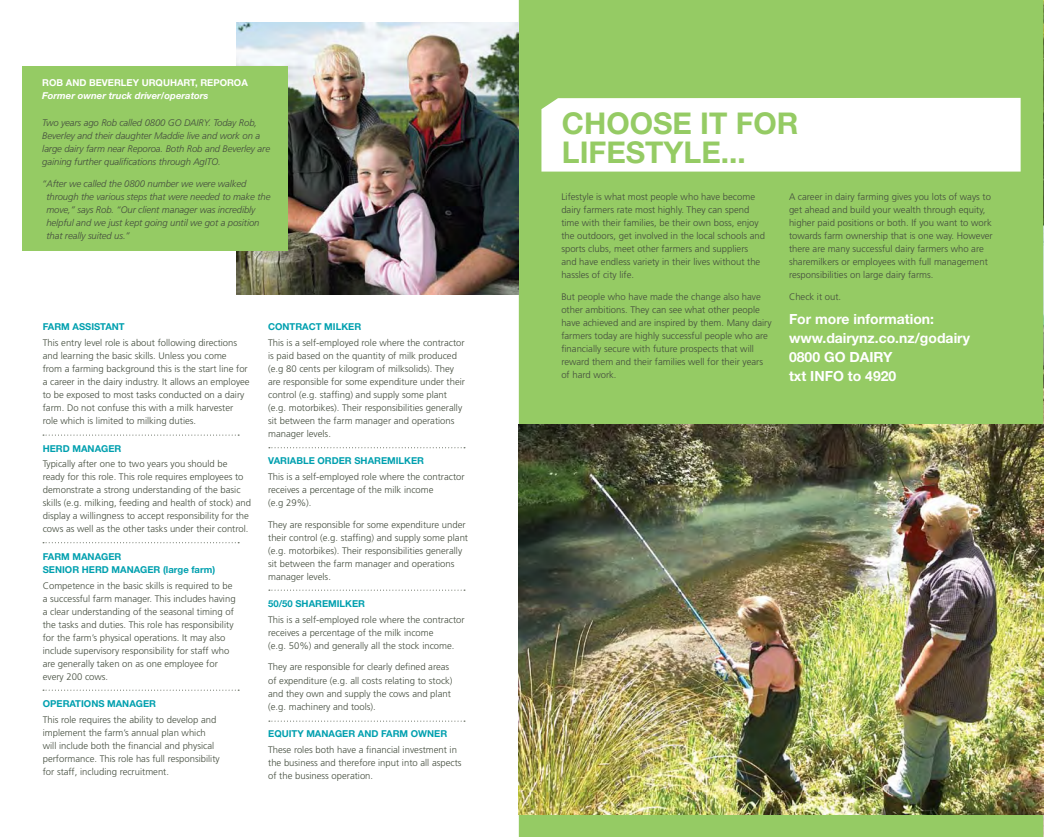
<style>
.page{position:relative;width:1044px;height:837px;background:#fff}
.page>*{position:absolute;margin:0;border:0;box-sizing:border-box;transform-origin:0 0}
.t1{font:700 30px/29px "Helvetica Neue";color:#95cb64}
.t2{font:700 14px/18.8px "Helvetica Neue";color:#fff}
.t3{font:300 9.5px/13px "Frutiger";color:#444d3e}
.t4{font:italic 300 9.5px/13px "Frutiger";letter-spacing:-.01em;color:#444d3e}
.t5{font:italic 700 9.5px/13px "Helvetica Neue";color:#fff}
.t6{font:700 9.5px/13px "Helvetica Neue";color:#00a0af}
.s1{font-style:normal}
.s2{font-family:"Helvetica Neue";font-weight:700;color:#00a0af}
</style>
<div class="page">
<img style="left:1043px;top:0;width:1px;height:424px">
<div style="left:519px;top:0;width:524px;height:836px;background:#95cb64"></div>
<svg style="left:1043px;top:424px;width:1px;height:412px"></svg>
<svg style="left:541px;top:98px;width:479px;height:73px"></svg>
<svg style="left:43px;top:434px;width:196px;height:1px"></svg>
<svg style="left:269px;top:447px;width:196px;height:1px"></svg>
<svg style="left:269px;top:589px;width:196px;height:1px"></svg>
<svg style="left:269px;top:720px;width:196px;height:1px"></svg>
<svg style="left:43px;top:542px;width:196px;height:1px"></svg>
<svg style="left:43px;top:689px;width:196px;height:1px"></svg>
<img style="left:237px;top:23px;width:282px;height:271px">
<div style="left:23px;top:67px;width:265px;height:184px;background:#95cb64"></div>
<img style="left:519px;top:424px;width:524px;height:390px">
<p class="t5" style="left:42px;top:76px;width:207px"><span class="s1">ROB AND BEVERLEY URQUHART, REPOROA<br></span>Former owner truck driver/operators</p>
<p class="t4" style="left:42px;top:116px;width:229px">Two years ago Rob called 0800 GO DAIRY. Today Rob, Beverley and their daughter Maddie live and work on a large dairy farm near Reporoa. Both Rob and Beverley are gaining further qualifications through AgITO.</p>
<p class="t4" style="left:46px;top:177px;width:225px;text-indent:-4px">“After we called the 0800 number we were walked through the various steps that were needed to make the move,” says Rob. “Our client manager was incredibly helpful and we just kept going until we got a position that really suited us.”</p>
<p class="t3" style="left:43px;top:319px;width:196px;line-height:15.8px"><span class="s2">FARM ASSISTANT<br></span>This entry level role is about following directions</p>
<p class="t3" style="left:43px;top:349px;width:208px">and learning the basic skills. Unless you come<br>from a farming background this is the start line for a career in the dairy industry. It allows an employee to be exposed to most tasks conducted on a dairy farm. Do not confuse this with a milk harvester role which is limited to milking duties.</p>
<p class="t3" style="left:43px;top:440px;width:186px;line-height:15.8px"><span class="s2">HERD MANAGER<br></span>Typically after one to two years you should be</p>
<p class="t3" style="left:43px;top:470px;width:210px">ready for this role. This role requires employees to demonstrate a strong understanding of the basic skills (e.g. milking, feeding and health of stock) and display a willingness to accept responsibility for the cows as well as the other tasks under their control.</p>
<p class="t6" style="left:43px;top:549px;width:174px">FARM MANAGER<br>SENIOR HERD MANAGER (LARGE FARM)</p>
<p class="t3" style="left:43px;top:578px;width:194px">Competence in the basic skills is required to be a successful farm manager. This includes having a clear understanding of the seasonal timing of the tasks and duties. This role has responsibility for the farm’s physical operations. It may also include supervisory responsibility for staff who are generally taken on as one employee for every 200 cows.</p>
<p class="t3" style="left:43px;top:695px;width:175px;line-height:15.8px"><span class="s2">OPERATIONS MANAGER<br></span>This role requires the ability to develop and</p>
<p class="t3" style="left:43px;top:725px;width:179px">implement the farm’s annual plan which will include both the financial and physical performance. This role has full responsibility for staff, including recruitment.</p>
<p class="t3" style="left:268px;top:319px;width:198px;line-height:15.8px"><span class="s2">CONTRACT MILKER<br></span>This is a self-employed role where the contractor</p>
<p class="t3" style="left:268px;top:349px;width:198px">is paid based on the quantity of milk produced (e.g 80 cents per kilogram of milksolids). They are responsible for some expenditure under their control (e.g. staffing) and supply some plant (e.g. motorbikes). Their responsibilities generally sit between the farm manager and operations manager levels.</p>
<p class="t3" style="left:268px;top:453px;width:198px;line-height:15.8px"><span class="s2">VARIABLE ORDER SHAREMILKER<br></span>This is a self-employed role where the contractor</p>
<p class="t3" style="left:268px;top:483px;width:167px">receives a percentage of the milk income (e.g 29%).</p>
<p class="t3" style="left:268px;top:518px;width:201px">They are responsible for some expenditure under their control (e.g. staffing) and supply some plant (e.g. motorbikes). Their responsibilities generally sit between the farm manager and operations manager levels.</p>
<p class="t3" style="left:268px;top:595px;width:198px;line-height:15.8px"><span class="s2">50/50 SHAREMILKER<br></span>This is a self-employed role where the contractor</p>
<p class="t3" style="left:268px;top:626px;width:188px">receives a percentage of the milk income<br>(e.g. 50%) and generally all the stock income.</p>
<p class="t3" style="left:268px;top:660px;width:186px">They are responsible for clearly defined areas of expenditure (e.g. all costs relating to stock) and they own and supply the cows and plant (e.g. machinery and tools).</p>
<p class="t3" style="left:268px;top:725px;width:190px;line-height:15.8px"><span class="s2">EQUITY MANAGER AND FARM OWNER<br></span>These roles both have a financial investment in</p>
<p class="t3" style="left:268px;top:755px;width:195px">the business and therefore input into all aspects of the business operation.</p>
<p class="t1" style="left:562px;top:108px;width:238px">CHOOSE IT FOR<br>LIFESTYLE...</p>
<p class="t3" style="left:561px;top:190px;width:205px">Lifestyle is what most people who have become dairy farmers rate most highly. They can spend time with their families, be their own boss, enjoy the outdoors, get involved in the local schools and sports clubs, meet other farmers and suppliers and have endless variety in their lives without the hassles of city life.</p>
<p class="t3" style="left:561px;top:290px;width:212px">But people who have made the change also have other ambitions. They can see what other people have achieved and are inspired by them. Many dairy farmers today are highly successful people who are financially secure with future prospects that will reward them and their families well for their years of hard work.</p>
<p class="t3" style="left:789px;top:190px;width:205px">A career in dairy farming gives you lots of ways to get ahead and build your wealth through equity, higher paid positions or both. If you want to work towards farm ownership that is one way. However there are many successful dairy farmers who are sharemilkers or employees with full management responsibilities on large dairy farms.</p>
<p class="t3" style="left:789px;top:290px;width:54px">Check it out.</p>
<p class="t2" style="left:789px;top:309px;width:183px">FOR MORE INFORMATION:<br>WWW.DAIRYNZ.CO.NZ/GODAIRY<br>0800 GO DAIRY<br>TXT INFO TO 4920</p>
</div>
